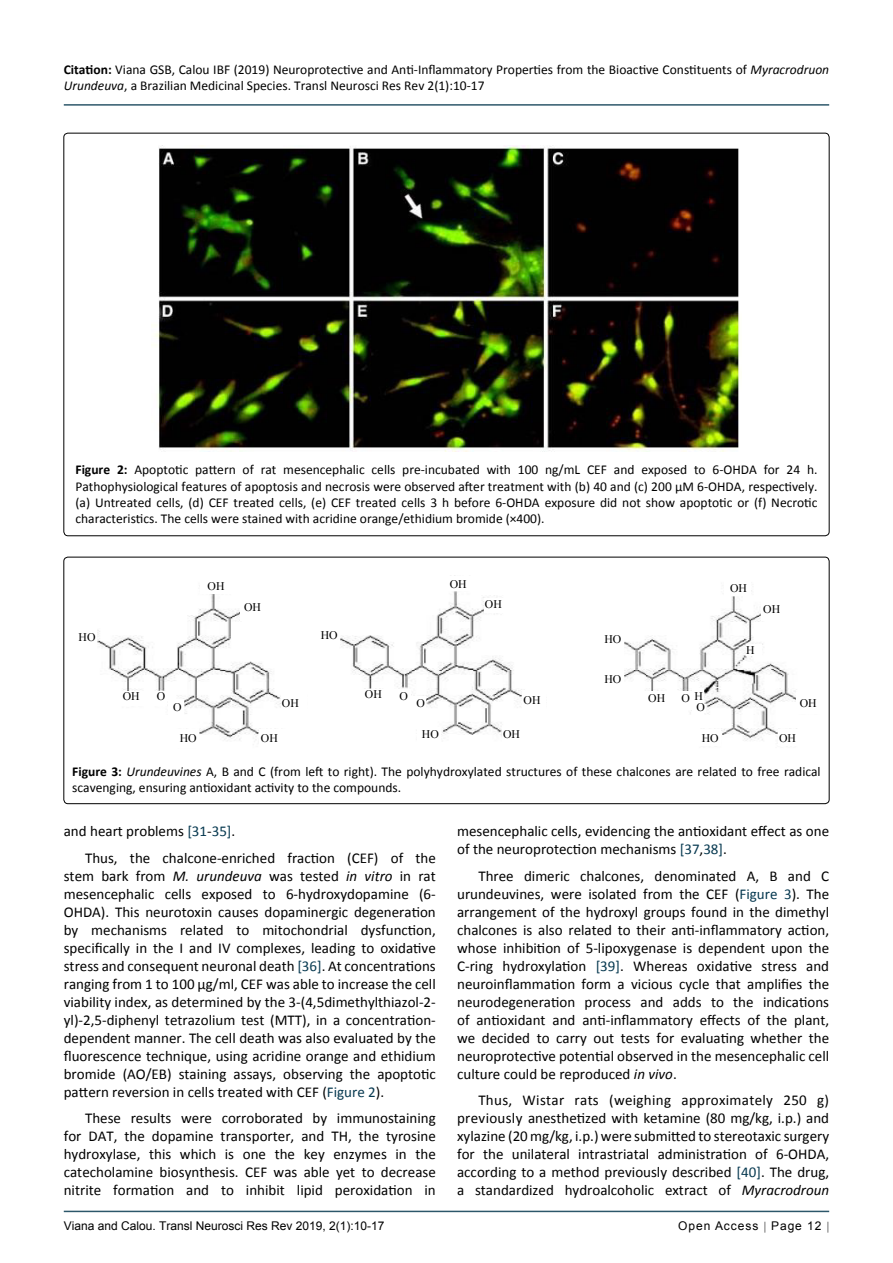
<style>
.page{position:relative;width:893px;height:1263px;background:#fff}
.page>*{position:absolute;margin:0;border:0;box-sizing:border-box;transform-origin:0 0}
.t1{font:15px/18px "Calibri";color:#000;text-align:justify}
.t2{font:13.5px/16.2px "Calibri";color:#000}
.t3{font:12px "Arial";color:#000}
.t4{font:12px "Arial";letter-spacing:.08em;color:#000}
.t5{font:11.7px "Times New Roman";color:#000}
.s1{font-weight:700}
.s2{font-style:italic}
.s3{color:#073950}
</style>
<div class="page">
<hr style="left:64px;top:1211px;width:765px;height:1px;background:#073950">
<hr style="left:64px;top:104px;width:765px;height:2px;background:#073950">
<img style="left:155px;top:146px;width:585px;height:305px">
<div style="left:64px;top:557px;width:765px;height:247px;border:1px solid #000;border-radius:4px"></div>
<img style="left:97px;top:575px;width:700px;height:166px">
<div style="left:281px;top:692px;width:25px;height:22px;background:#fff"></div>
<div style="left:259px;top:729px;width:27px;height:20px;background:#fff"></div>
<div style="left:175px;top:729px;width:24px;height:18px;background:#fff"></div>
<div style="left:169px;top:699px;width:15px;height:18px;background:#fff"></div>
<div style="left:118px;top:691px;width:49px;height:15px;background:#fff"></div>
<div style="left:200px;top:577px;width:36px;height:17px;background:#fff"></div>
<div style="left:241px;top:597px;width:28px;height:24px;background:#fff"></div>
<div style="left:313px;top:622px;width:27px;height:24px;background:#fff"></div>
<div style="left:410px;top:696px;width:15px;height:15px;background:#fff"></div>
<div style="left:353px;top:689px;width:57px;height:17px;background:#fff"></div>
<div style="left:417px;top:727px;width:23px;height:15px;background:#fff"></div>
<div style="left:503px;top:726px;width:23px;height:16px;background:#fff"></div>
<div style="left:523px;top:691px;width:23px;height:18px;background:#fff"></div>
<div style="left:484px;top:597px;width:25px;height:15px;background:#fff"></div>
<div style="left:444px;top:576px;width:32px;height:15px;background:#fff"></div>
<div style="left:724px;top:579px;width:27px;height:17px;background:#fff"></div>
<div style="left:761px;top:599px;width:30px;height:22px;background:#fff"></div>
<div style="left:746px;top:644px;width:15px;height:12px;background:#fff"></div>
<div style="left:595px;top:624px;width:28px;height:65px;background:#fff"></div>
<div style="left:642px;top:691px;width:50px;height:18px;background:#fff"></div>
<svg style="left:704px;top:704px;width:2px;height:8px"></svg>
<div style="left:692px;top:687px;width:12px;height:30px;background:#fff"></div>
<div style="left:796px;top:692px;width:24px;height:22px;background:#fff"></div>
<div style="left:778px;top:729px;width:23px;height:17px;background:#fff"></div>
<div style="left:697px;top:729px;width:24px;height:17px;background:#fff"></div>
<p class="t2" style="left:64px;top:61px;width:767px"><span class="s1">Citation:</span> Viana GSB, Calou IBF (2019) Neuroprotective and Anti-Inflammatory Properties from the Bioactive Constituents of <span class="s2">Myracrodruon<br>Urundeuva</span>, a Brazilian Medicinal Species. Transl Neurosci Res Rev 2(1):10-17</p>
<p class="t2" style="left:75px;top:462px;width:743px;text-align:justify"><span class="s1">Figure 2:</span> Apoptotic pattern of rat mesencephalic cells pre-incubated with 100 ng/mL CEF and exposed to 6-OHDA for 24 h.<br>Pathophysiological features of apoptosis and necrosis were observed after treatment with (b) 40 and (c) 200 µM 6-OHDA, respectively. (a) Untreated cells, (d) CEF treated cells, (e) CEF treated cells 3 h before 6-OHDA exposure did not show apoptotic or (f) Necrotic characteristics. The cells were stained with acridine orange/ethidium bromide (×400).</p>
<p class="t5" style="left:79px;top:630px;width:18px">HO</p>
<p class="t5" style="left:208px;top:578px;width:18px">OH</p>
<p class="t5" style="left:244px;top:599px;width:18px">OH</p>
<p class="t5" style="left:321px;top:627px;width:18px">HO</p>
<p class="t5" style="left:450px;top:576px;width:18px">OH</p>
<p class="t5" style="left:485px;top:597px;width:18px">OH</p>
<p class="t5" style="left:604px;top:631px;width:18px">HO</p>
<p class="t5" style="left:604px;top:671px;width:18px">HO</p>
<p class="t5" style="left:123px;top:689px;width:18px">OH</p>
<p class="t5" style="left:365px;top:686px;width:18px">OH</p>
<p class="t5" style="left:399px;top:688px;width:10px">O</p>
<p class="t5" style="left:681px;top:690px;width:10px">O</p>
<p class="t5" style="left:694px;top:688px;width:10px">H</p>
<p class="t5" style="left:157px;top:689px;width:10px">O</p>
<p class="t5" style="left:524px;top:692px;width:18px">OH</p>
<p class="t5" style="left:648px;top:690px;width:18px">OH</p>
<p class="t5" style="left:173px;top:699px;width:10px">O</p>
<p class="t5" style="left:417px;top:695px;width:10px">O</p>
<p class="t5" style="left:282px;top:695px;width:18px">OH</p>
<p class="t5" style="left:696px;top:699px;width:10px">O</p>
<p class="t5" style="left:180px;top:730px;width:18px">HO</p>
<p class="t5" style="left:261px;top:730px;width:18px">OH</p>
<p class="t5" style="left:422px;top:726px;width:18px">HO</p>
<p class="t5" style="left:503px;top:726px;width:18px">OH</p>
<p class="t5" style="left:702px;top:730px;width:18px">HO</p>
<p class="t5" style="left:730px;top:580px;width:18px">OH</p>
<p class="t5" style="left:763px;top:601px;width:18px">OH</p>
<p class="t5" style="left:746px;top:642px;width:10px">H</p>
<p class="t5" style="left:800px;top:695px;width:18px">OH</p>
<p class="t5" style="left:779px;top:730px;width:18px">OH</p>
<p class="t2" style="left:72px;top:763px;width:750px"><span class="s1">Figure 3:</span> <span class="s2">Urundeuvines</span> A, B and C (from left to right). The polyhydroxylated structures of these chalcones are related to free radical scavenging, ensuring antioxidant activity to the compounds.</p>
<p class="t1" style="left:85px;top:818px;width:352px;line-height:26.5px;text-indent:-21px">and heart problems <span class="s3">[31</span>-<span class="s3">35]</span>.<br>Thus, the chalcone-enriched fraction (CEF) of the</p>
<p class="t1" style="left:64px;top:867px;width:374px">stem bark from <span class="s2">M. urundeuva</span> was tested <span class="s2">in vitro</span> in rat mesencephalic cells exposed to 6-hydroxydopamine (6- OHDA). This neurotoxin causes dopaminergic degeneration by mechanisms related to mitochondrial dysfunction, specifically in the I and IV complexes, leading to oxidative stress and consequent neuronal death <span class="s3">[36]</span>. At concentrations ranging from 1 to 100 μg/ml, CEF was able to increase the cell viability index, as determined by the 3-(4,5dimethylthiazol-2- yl)-2,5-diphenyl tetrazolium test (MTT), in a concentration&shy;dependent manner. The cell death was also evaluated by the fluorescence technique, using acridine orange and ethidium bromide (AO/EB) staining assays, observing the apoptotic pattern reversion in cells treated with CEF (<span class="s3">Figure 2</span>).</p>
<p class="t1" style="left:64px;top:1109px;width:374px;text-indent:21px">These results were corroborated by immunostaining for DAT, the dopamine transporter, and TH, the tyrosine hydroxylase, this which is one the key enzymes in the catecholamine biosynthesis. CEF was able yet to decrease nitrite formation and to inhibit lipid peroxidation in</p>
<p class="t1" style="left:457px;top:822px;width:374px">mesencephalic cells, evidencing the antioxidant effect as one of the neuroprotection mechanisms <span class="s3">[37</span>,<span class="s3">38]</span>.</p>
<p class="t1" style="left:457px;top:867px;width:374px;text-indent:21px">Three dimeric chalcones, denominated A, B and C urundeuvines, were isolated from the CEF (<span class="s3">Figure 3</span>). The arrangement of the hydroxyl groups found in the dimethyl chalcones is also related to their anti-inflammatory action, whose inhibition of 5-lipoxygenase is dependent upon the C-ring hydroxylation <span class="s3">[39]</span>. Whereas oxidative stress and neuroinflammation form a vicious cycle that amplifies the neurodegeneration process and adds to the indications of antioxidant and anti-inflammatory effects of the plant, we decided to carry out tests for evaluating whether the neuroprotective potential observed in the mesencephalic cell culture could be reproduced <span class="s2">in vivo</span>.</p>
<p class="t1" style="left:457px;top:1091px;width:374px;text-indent:21px">Thus, Wistar rats (weighing approximately 250 g) previously anesthetized with ketamine (80 mg/kg, i.p.) and xylazine (20 mg/kg, i.p.) were submitted to stereotaxic surgery for the unilateral intrastriatal administration of 6-OHDA, according to a method previously described <span class="s3">[40]</span>. The drug, a standardized hydroalcoholic extract of <span class="s2">Myracrodroun</span></p>
<p class="t3" style="left:64px;top:1218px;width:322px">Viana and Calou. Transl Neurosci Res Rev 2019, 2(1):10-17</p>
<p class="t4" style="left:678px;top:1218px;width:145px">Open Access Page 12</p>
</div>
